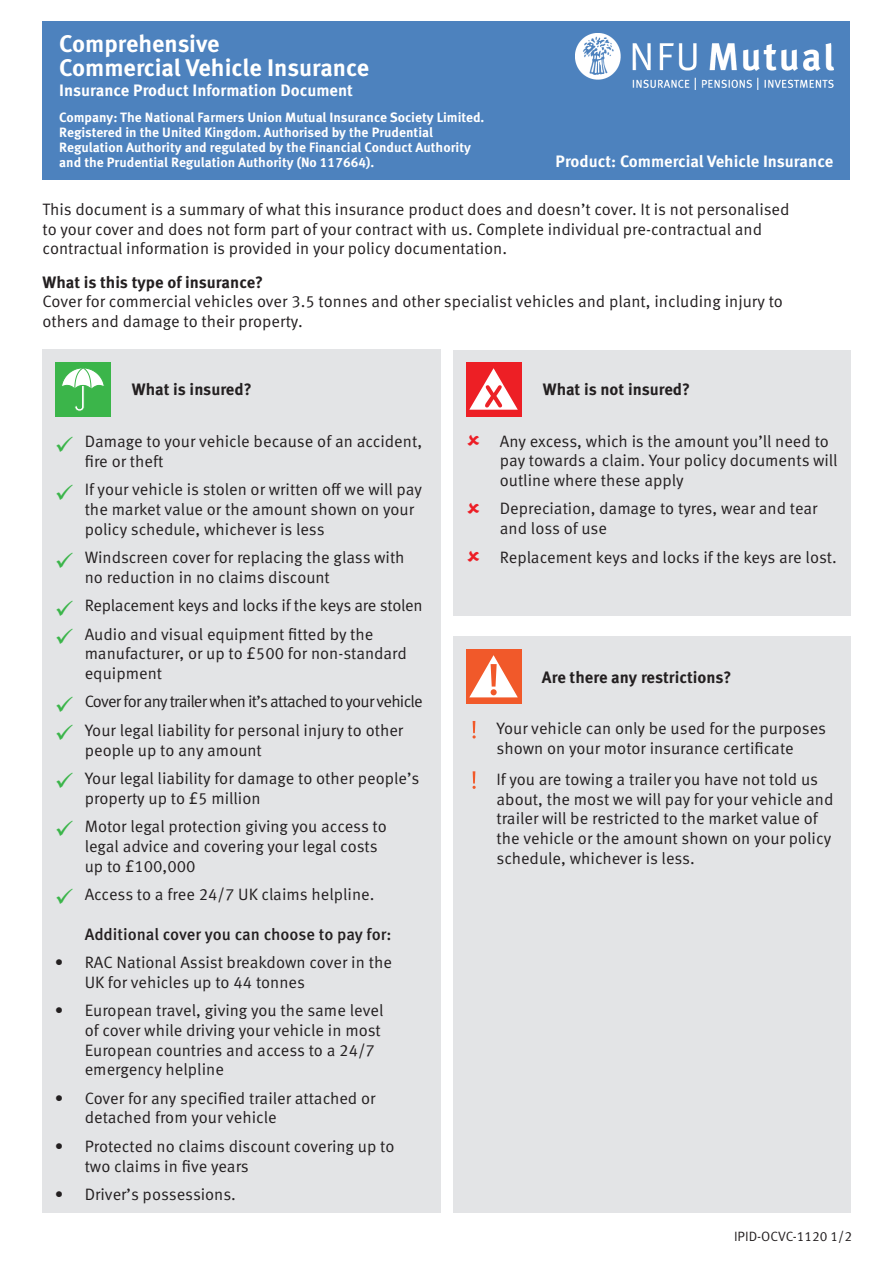
<style>
.page{position:relative;width:893px;height:1263px;background:#fff}
.page>*{position:absolute;margin:0;border:0;box-sizing:border-box;transform-origin:0 0}
.main_heading{font:700 24px/24px "Meta Pro";color:#fff}
.body{font:16.5px/19.8px "Meta Pro";color:#231f20}
.color_bullet{font:16.5px/19.8px "Meta Pro";color:#231f20}
.exclamation_bullet{font:16.5px/19.8px "Meta Pro";color:#231f20}
.main_heading-2{font:700 16.5px "Meta Pro";color:#fff}
.sub_heading{font:700 16.5px "Meta Pro";color:#231f20}
.body-2{font:16.5px "Meta Pro";letter-spacing:-.045em;color:#231f20}
.t1{font:500 16.5px "Meta Pro";color:#231f20}
.main_heading-3{font:700 13.5px/15px "Meta Pro";color:#fff}
.t2{font:13.5px "Meta Pro";color:#231f20}
.s1{font-weight:700}
.s2{color:#3bb54a}
</style>
<div class="page">
<div style="left:43px;top:21px;width:807px;height:159px;background:#4d82be"></div>
<img style="left:575px;top:34px;width:259px;height:55px">
<div style="left:43px;top:350px;width:398px;height:863px;background:#e3e4e6"></div>
<div style="left:55px;top:362px;width:56px;height:54px;background:#3bb54a"></div>
<svg style="left:62px;top:368px;width:42px;height:43px"></svg>
<div style="left:453px;top:350px;width:397px;height:265px;background:#e3e4e6"></div>
<div style="left:466px;top:362px;width:55px;height:54px;background:#ed1f25"></div>
<svg style="left:469px;top:368px;width:49px;height:42px"></svg>
<div style="left:453px;top:637px;width:397px;height:576px;background:#e3e4e6"></div>
<svg style="left:472px;top:721px;width:4px;height:17px"></svg>
<svg style="left:472px;top:771px;width:4px;height:18px"></svg>
<div style="left:466px;top:649px;width:55px;height:54px;background:#f1592a"></div>
<svg style="left:469px;top:655px;width:49px;height:42px"></svg>
<p class="main_heading" style="left:59px;top:33px;width:312px">Comprehensive<br>Commercial Vehicle Insurance</p>
<p class="main_heading-2" style="left:59px;top:79px;width:295px">Insurance Product Information Document</p>
<p class="main_heading-3" style="left:59px;top:110px;width:427px">Company: The National Farmers Union Mutual Insurance Society Limited.<br>Registered in the United Kingdom. Authorised by the Prudential Regulation Authority and regulated by the Financial Conduct Authority and the Prudential Regulation Authority (No 117664).</p>
<p class="main_heading-2" style="left:556px;top:151px;width:279px">Product: Commercial Vehicle Insurance</p>
<p class="body" style="left:43px;top:200px;width:749px">This document is a summary of what this insurance product does and doesn’t cover. It is not personalised to your cover and does not form part of your contract with us. Complete individual pre-contractual and contractual information is provided in your policy documentation.</p>
<p class="body" style="left:43px;top:273px;width:742px"><span class="s1">What is this type of insurance?<br></span>Cover for commercial vehicles over 3.5 tonnes and other specialist vehicles and plant, including injury to others and damage to their property.</p>
<p class="sub_heading" style="left:132px;top:379px;width:121px">What is insured?</p>
<p class="body" style="left:85px;top:432px;width:339px;text-indent:-30px"><span class="s2">✓</span> Damage to your vehicle because of an accident, fire or theft</p>
<p class="body" style="left:85px;top:480px;width:339px;text-indent:-30px"><span class="s2">✓</span> If your vehicle is stolen or written off we will pay the market value or the amount shown on your policy schedule, whichever is less</p>
<p class="body" style="left:85px;top:548px;width:321px;text-indent:-30px"><span class="s2">✓</span> Windscreen cover for replacing the glass with no reduction in no claims discount</p>
<p class="body" style="left:55px;top:596px;width:369px"><span class="s2">✓</span> Replacement keys and locks if the keys are stolen</p>
<p class="body" style="left:85px;top:624px;width:324px;text-indent:-30px"><span class="s2">✓</span> Audio and visual equipment fitted by the manufacturer, or up to £500 for non-standard equipment</p>
<p class="body-2" style="left:55px;top:691px;width:369px"><span class="s2">✓</span> Cover for any trailer when it’s attached to your vehicle</p>
<p class="body" style="left:85px;top:721px;width:320px;text-indent:-30px"><span class="s2">✓</span> Your legal liability for personal injury to other people up to any amount</p>
<p class="body" style="left:85px;top:769px;width:336px;text-indent:-30px"><span class="s2">✓</span> Your legal liability for damage to other people’s property up to £5 million</p>
<p class="body" style="left:85px;top:817px;width:304px;text-indent:-30px"><span class="s2">✓</span> Motor legal protection giving you access to legal advice and covering your legal costs up to £100,000</p>
<p class="body" style="left:55px;top:885px;width:321px"><span class="s2">✓</span> Access to a free 24/7 UK claims helpline.</p>
<p class="t1" style="left:85px;top:923px;width:308px">Additional cover you can choose to pay for:</p>
<p class="color_bullet" style="left:85px;top:953px;width:309px;text-indent:-30px">• RAC National Assist breakdown cover in the<br>UK for vehicles up to 44 tonnes</p>
<p class="color_bullet" style="left:85px;top:1001px;width:300px;text-indent:-30px">• European travel, giving you the same level of cover while driving your vehicle in most European countries and access to a 24/7 emergency helpline</p>
<p class="color_bullet" style="left:85px;top:1088px;width:292px;text-indent:-30px">• Cover for any specified trailer attached or detached from your vehicle</p>
<p class="color_bullet" style="left:85px;top:1136px;width:311px;text-indent:-30px">• Protected no claims discount covering up to two claims in five years</p>
<p class="color_bullet" style="left:55px;top:1185px;width:183px">• Driver’s possessions.</p>
<p class="sub_heading" style="left:543px;top:379px;width:149px">What is not insured?</p>
<p class="body" style="left:500px;top:431px;width:339px">Any excess, which is the amount you’ll need to pay towards a claim. Your policy documents will outline where these apply</p>
<p class="body" style="left:500px;top:499px;width:319px">Depreciation, damage to tyres, wear and tear and loss of use</p>
<p class="body" style="left:500px;top:547px;width:339px">Replacement keys and locks if the keys are lost.</p>
<p class="sub_heading" style="left:542px;top:666px;width:191px">Are there any restrictions?</p>
<p class="exclamation_bullet" style="left:496px;top:719px;width:331px">Your vehicle can only be used for the purposes shown on your motor insurance certificate</p>
<p class="exclamation_bullet" style="left:496px;top:770px;width:338px">If you are towing a trailer you have not told us about, the most we will pay for your vehicle and trailer will be restricted to the market value of the vehicle or the amount shown on your policy schedule, whichever is less.</p>
<p class="t2" style="left:734px;top:1228px;width:120px">IPID-OCVC-1120 1/2</p>
</div>
